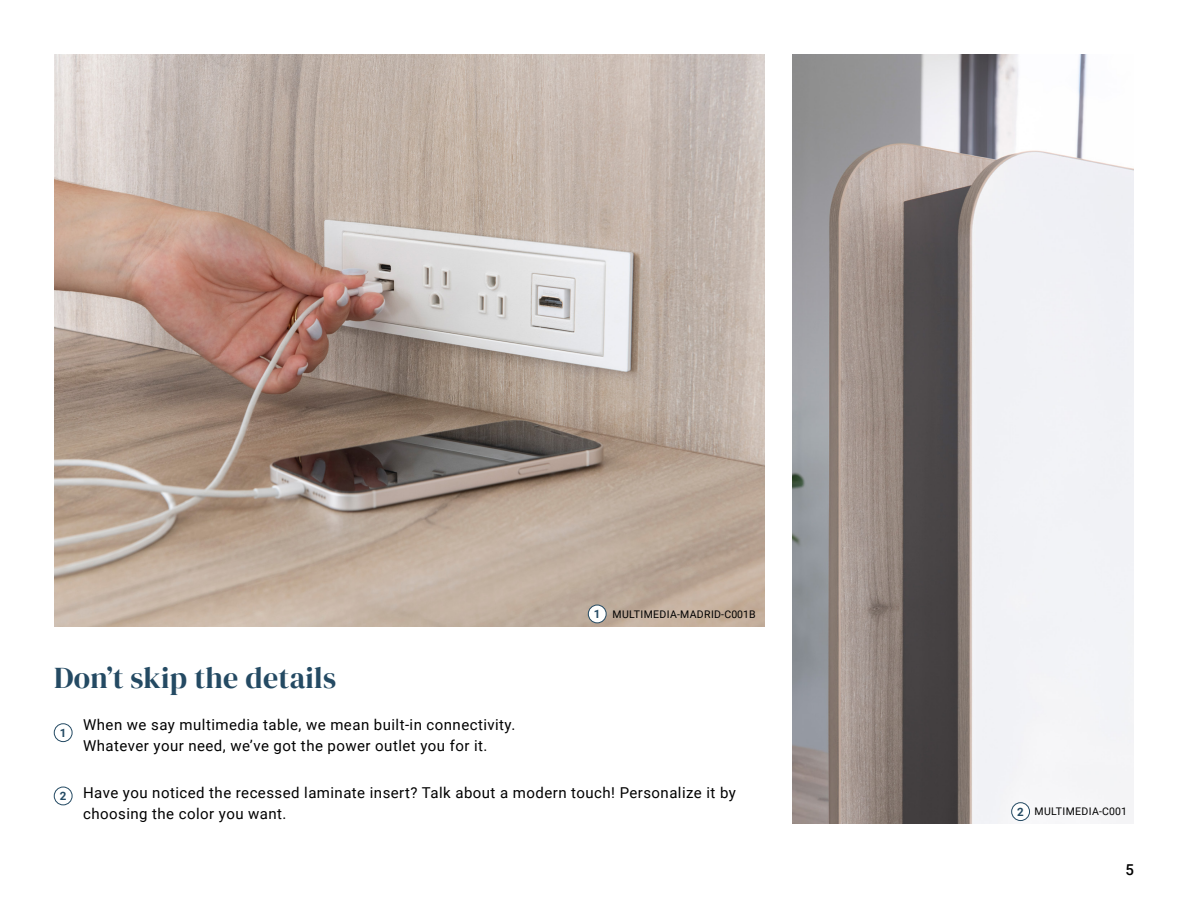
<style>
.page{position:relative;width:1188px;height:918px;background:#fff}
.page>*{position:absolute;margin:0;border:0;box-sizing:border-box;transform-origin:0 0}
.t1{font:30px "DM Serif Display";letter-spacing:.01em;color:#244a63}
.t2{font:15px/21px "Roboto";letter-spacing:.03em;color:#000}
.t3{font:500 15px "Roboto";color:#000}
.t4{font:700 11.55px "Roboto";color:#244a63}
.t5{font:10.5px "Roboto";letter-spacing:.035em;color:#000}
</style>
<div class="page">
<img style="left:54px;top:54px;width:711px;height:573px">
<img style="left:792px;top:54px;width:342px;height:769px">
<div style="left:54px;top:724px;width:18px;height:18px;border:1px solid #244a63;border-radius:50%"></div>
<div style="left:54px;top:787px;width:18px;height:18px;border:1px solid #244a63;border-radius:50%"></div>
<div style="left:588px;top:605px;width:18px;height:18px;background:#fff;border-radius:50%"></div>
<div style="left:588px;top:605px;width:18px;height:18px;border:1px solid #244a63;border-radius:50%"></div>
<div style="left:1012px;top:803px;width:18px;height:18px;background:#fff;border-radius:50%"></div>
<div style="left:1011px;top:802px;width:19px;height:19px;border:1px solid #244a63;border-radius:50%"></div>
<p class="t4" style="left:594px;top:606px;width:8px">1</p>
<p class="t5" style="left:613px;top:607px;width:145px">MULTIMEDIA-MADRID-C001B</p>
<h1 class="t1" style="left:54px;top:661px;width:284px">Don’t skip the details</h1>
<p class="t4" style="left:60px;top:725px;width:8px">1</p>
<p class="t2" style="left:83px;top:713px;width:434px">When we say multimedia table, we mean built-in connectivity.<br>Whatever your need, we’ve got the power outlet you for it.</p>
<p class="t2" style="left:83px;top:782px;width:654px">Have you noticed the recessed laminate insert? Talk about a modern touch! Personalize it by choosing the color you want.</p>
<p class="t4" style="left:60px;top:788px;width:8px">2</p>
<p class="t4" style="left:1017px;top:804px;width:8px">2</p>
<p class="t5" style="left:1035px;top:804px;width:94px">MULTIMEDIA-C001</p>
<p class="t3" style="left:1125px;top:859px;width:10px">5</p>
</div>
